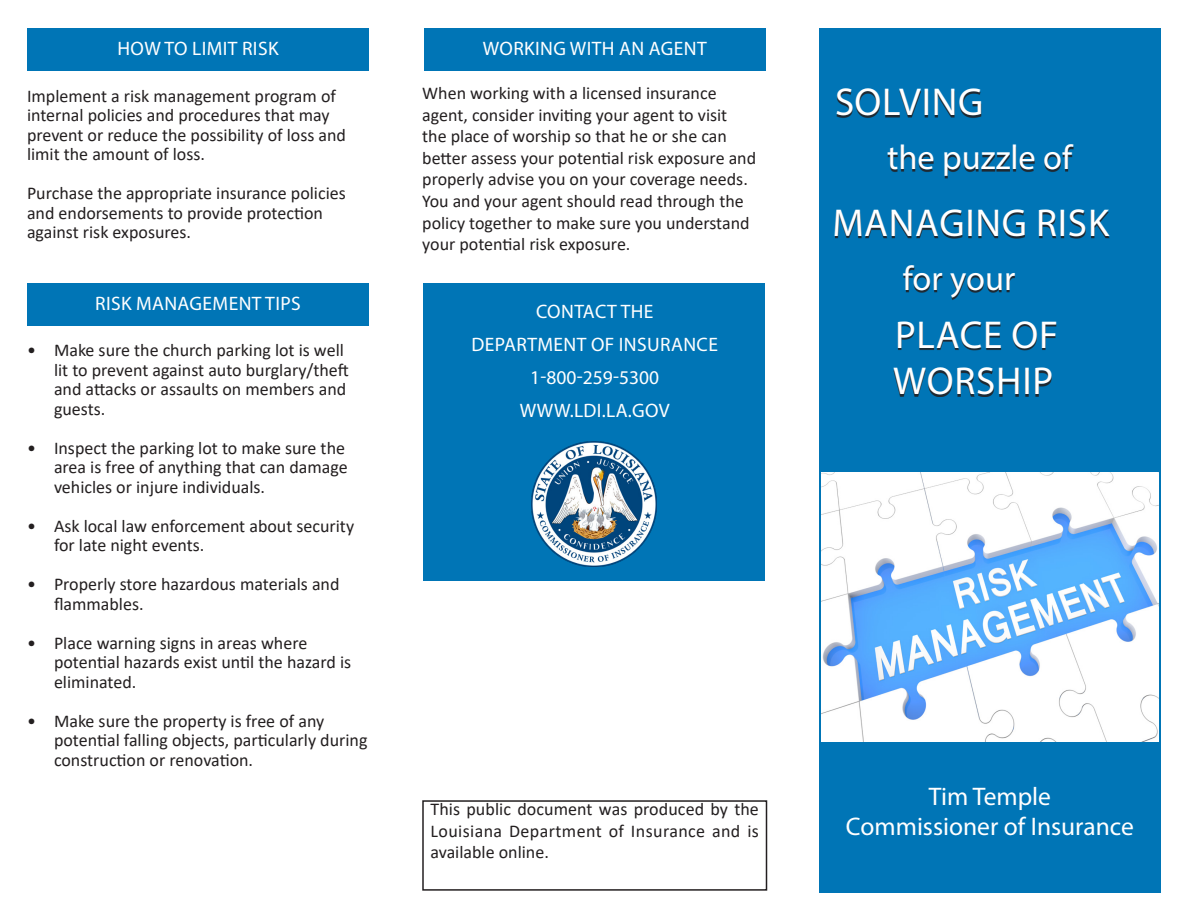
<style>
.page{position:relative;width:1188px;height:918px;background:#fff}
.page>*{position:absolute;margin:0;border:0;box-sizing:border-box;transform-origin:0 0}
.t1{font:39px "Myriad Pro";letter-spacing:.02em;color:#fff}
.t2{font:34.5px "Myriad Pro";color:#fff}
.t3{font:25.5px "Myriad Pro";color:#fff}
.t4{font:19.5px "Myriad Pro";letter-spacing:.02em;color:#fff}
.t5{font:19.5px "Myriad Pro";color:#fff}
.Body_text{font:18px/19.5px "Calibri";color:#231f20}
</style>
<div class="page">
<div style="left:819px;top:28px;width:342px;height:864px;background:#0075b6"></div>
<div style="left:835px;top:91px;width:275px;height:306px;background:#231f20;opacity:.88"></div>
<div style="left:422px;top:800px;width:345px;height:91px;border:2px solid #231f20"></div>
<div style="left:423px;top:283px;width:342px;height:298px;background:#0075b6"></div>
<img style="left:531px;top:442px;width:126px;height:125px">
<div style="left:424px;top:28px;width:342px;height:42px;background:#0075b6"></div>
<div style="left:27px;top:283px;width:342px;height:42px;background:#0075b6"></div>
<div style="left:27px;top:28px;width:342px;height:43px;background:#0075b6"></div>
<img style="left:822px;top:473px;width:336px;height:269px">
<p class="t4" style="left:117px;top:37px;width:163px">HOW TO LIMIT RISK</p>
<p class="Body_text" style="left:27px;top:85px;width:321px">Implement a risk management program of internal policies and procedures that may prevent or reduce the possibility of loss and limit the amount of loss.</p>
<p class="Body_text" style="left:27px;top:183px;width:320px">Purchase the appropriate insurance policies and endorsements to provide protection against risk exposures.</p>
<p class="t4" style="left:95px;top:292px;width:207px">RISK MANAGEMENT TIPS</p>
<p class="Body_text" style="left:54px;top:340px;width:296px;text-indent:-27px">• Make sure the church parking lot is well lit to prevent against auto burglary/theft and attacks or assaults on members and guests.</p>
<p class="Body_text" style="left:54px;top:438px;width:295px;text-indent:-27px">• Inspect the parking lot to make sure the area is free of anything that can damage vehicles or injure individuals.</p>
<p class="Body_text" style="left:54px;top:516px;width:302px;text-indent:-27px">• Ask local law enforcement about security for late night events.</p>
<p class="Body_text" style="left:54px;top:574px;width:287px;text-indent:-27px">• Properly store hazardous materials and flammables.</p>
<p class="Body_text" style="left:54px;top:633px;width:299px;text-indent:-27px">• Place warning signs in areas where potential hazards exist until the hazard is eliminated.</p>
<p class="Body_text" style="left:54px;top:711px;width:315px;text-indent:-27px">• Make sure the property is free of any potential falling objects, particularly during construction or renovation.</p>
<p class="t4" style="left:483px;top:37px;width:226px">WORKING WITH AN AGENT</p>
<p class="Body_text" style="left:422px;top:82px;width:335px;line-height:21.6px">When working with a licensed insurance agent, consider inviting your agent to visit the place of worship so that he or she can better assess your potential risk exposure and properly advise you on your coverage needs.<br>You and your agent should read through the policy together to make sure you understand your potential risk exposure.</p>
<p class="t4" style="left:536px;top:299px;width:119px">CONTACT THE</p>
<p class="t4" style="left:472px;top:332px;width:248px">DEPARTMENT OF INSURANCE</p>
<p class="t5" style="left:530px;top:365px;width:131px">1-800-259-5300</p>
<p class="t4" style="left:520px;top:398px;width:151px">WWW.LDI.LA.GOV</p>
<p class="Body_text" style="left:430px;top:798px;width:330px;line-height:21.6px;text-align:justify">This public document was produced by the Louisiana Department of Insurance and is available online.</p>
<p class="t1" style="left:835px;top:78px;width:150px">SOLVING</p>
<p class="t2" style="left:887px;top:137px;width:187px">the puzzle of</p>
<p class="t1" style="left:832px;top:199px;width:278px">MANAGING RISK</p>
<p class="t2" style="left:903px;top:257px;width:114px">for your</p>
<p class="t1" style="left:895px;top:310px;width:165px">PLACE OF</p>
<p class="t1" style="left:893px;top:357px;width:162px">WORSHIP</p>
<p class="t3" style="left:929px;top:780px;width:124px">Tim Temple</p>
<p class="t3" style="left:846px;top:811px;width:290px">Commissioner of Insurance</p>
</div>
